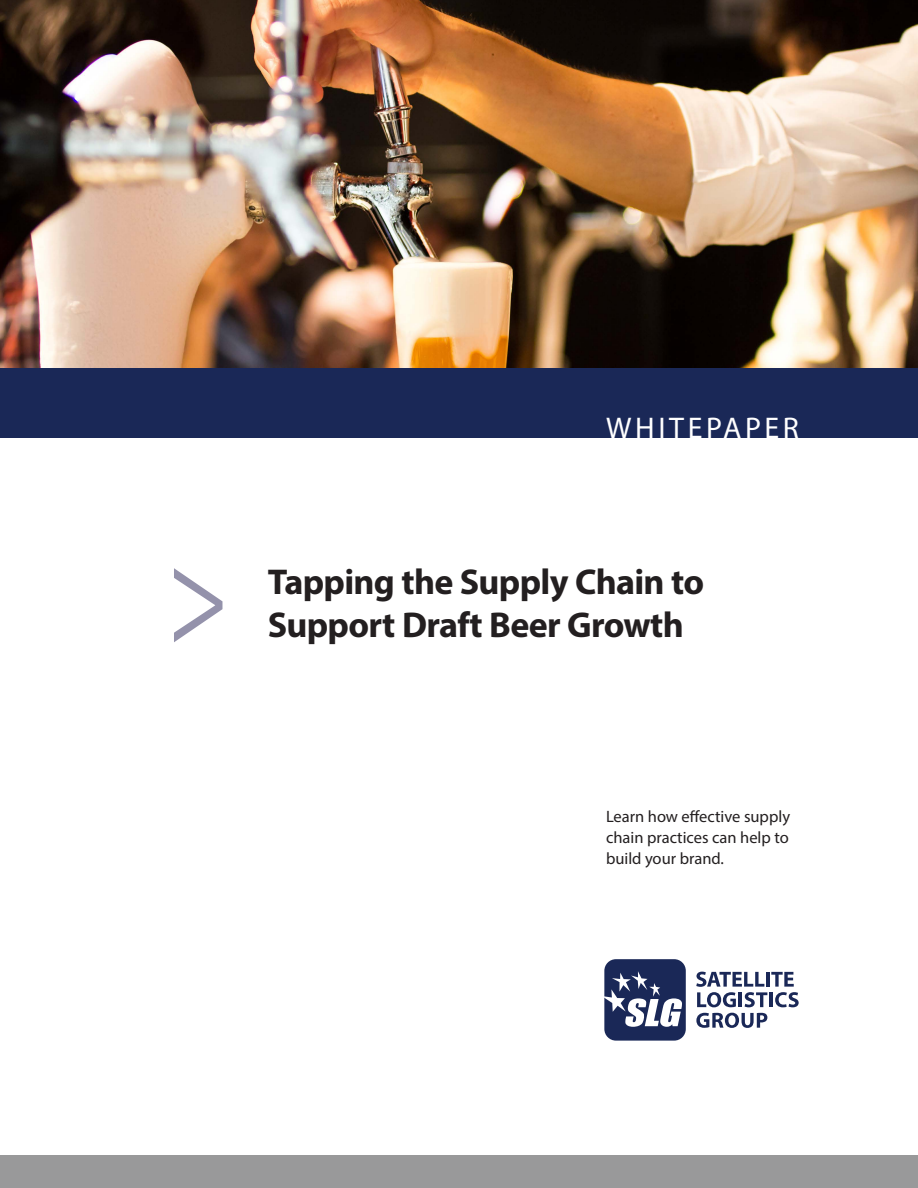
<style>
.page{position:relative;width:918px;height:1188px;background:#fff}
.page>*{position:absolute;margin:0;border:0;box-sizing:border-box;transform-origin:0 0}
.t1{font:139.35px "Myriad Pro";color:#9492ab;scale:.75 1}
.t2{font:700 36px "Myriad Pro";letter-spacing:-.02em;color:#231f20}
.t3{font:30px "Myriad Pro";letter-spacing:.12em;color:#fff}
.t4{font:16.5px/21px "Myriad Pro";color:#231f20;text-align:justify}
</style>
<div class="page">
<div style="left:0;top:365px;width:918px;height:72px;background:#1a2857"></div>
<div style="left:0;top:1156px;width:918px;height:32px;background:#99999a"></div>
<img style="left:0;top:0;width:918px;height:367px">
<svg style="left:696px;top:972px;width:103px;height:35px"></svg>
<svg style="left:696px;top:1013px;width:71px;height:15px"></svg>
<div style="left:604px;top:959px;width:82px;height:82px;background:#1a2857;border-radius:12px"></div>
<svg style="left:604px;top:971px;width:78px;height:56px"></svg>
<h3 class="t3" style="left:606px;top:409px;width:194px">WHITEPAPER</h3>
<h1 class="t1" style="left:167px;top:510px;width:85px">&gt;</h1>
<h2 class="t2" style="left:268px;top:558px;width:438px">Tapping the Supply Chain to</h2>
<h2 class="t2" style="left:268px;top:602px;width:418px">Support Draft Beer Growth</h2>
<p class="t4" style="left:606px;top:806px;width:186px">Learn how effective supply chain practices can help to build your brand.</p>
</div>
